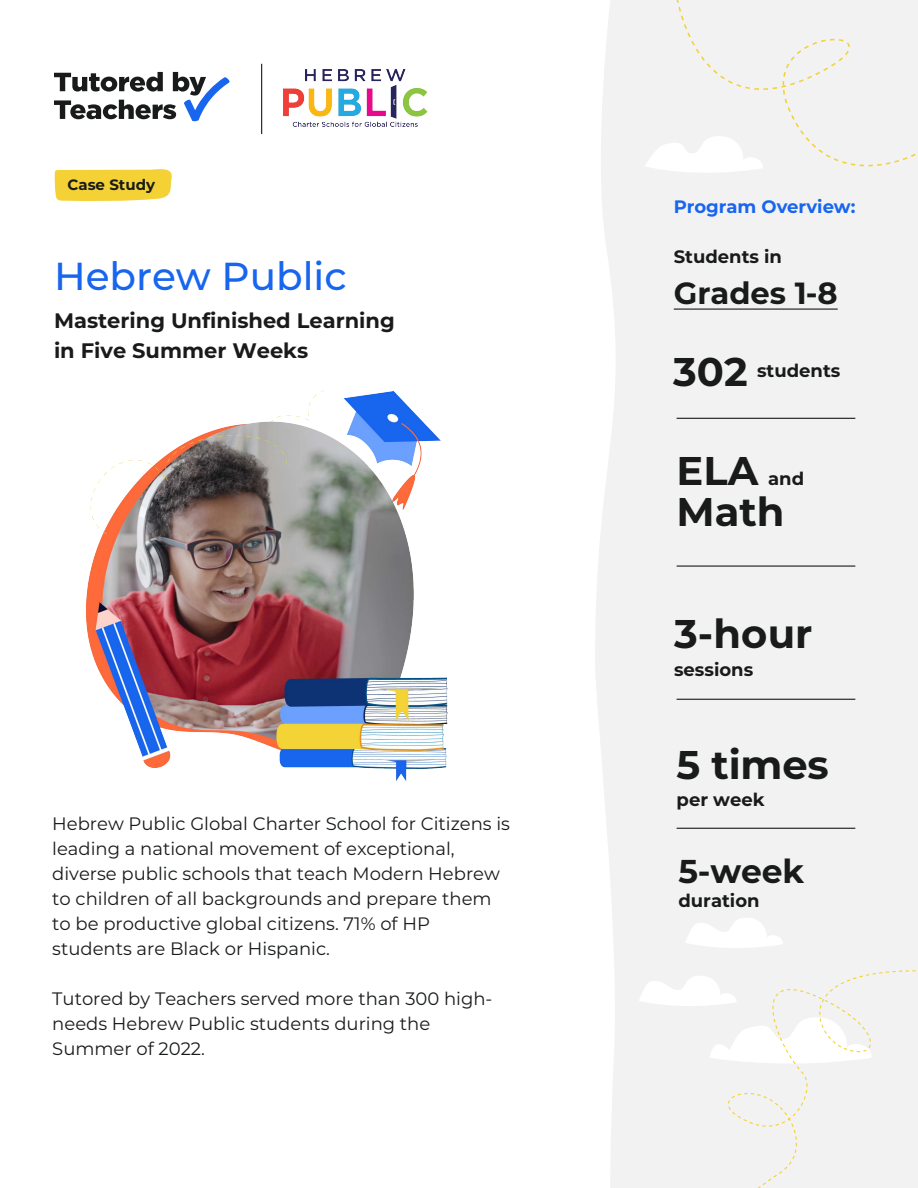
<style>
.page{position:relative;width:918px;height:1188px;background:#fff}
.page>*{position:absolute;margin:0;border:0;box-sizing:border-box;transform-origin:0 0}
.t1{font:700 40.05px/41.7px "Montserrat";color:#191b1b}
.t2{font:500 39px "Montserrat";color:#1865ee}
.t3{font:700 33px "Montserrat";color:#191b1b}
.t4{font:700 30.6px "Montserrat";color:#191b1b}
.t5{font:700 21px/30px "Montserrat";color:#191b1b}
.t6{font:18px/25px "Montserrat";color:#191b1b}
.t7{font:700 18px "Montserrat";color:#191b1b}
.t8{font:700 18px "Montserrat";color:#1865ee}
.t9{font:700 15px "Montserrat";color:#191b1b}
</style>
<div class="page">
<svg style="left:55px;top:169px;width:117px;height:32px;background:#f4d542"></svg>
<div style="left:595px;top:0;width:323px;height:1188px;background:#f2f2f2"></div>
<hr style="left:261px;top:64px;width:1px;height:70px;background:#191b1b">
<hr style="left:677px;top:418px;width:178px;height:1px;background:#191b1b">
<hr style="left:677px;top:566px;width:178px;height:1px;background:#191b1b">
<hr style="left:677px;top:699px;width:178px;height:1px;background:#191b1b">
<hr style="left:674px;top:309px;width:164px;height:1px;background:#191b1b">
<svg style="left:54px;top:72px;width:176px;height:50px"></svg>
<svg style="left:639px;top:974px;width:76px;height:91px"></svg>
<div style="left:645px;top:0;width:273px;height:191px;background:#f2f2f2"></div>
<svg style="left:715px;top:955px;width:202px;height:233px"></svg>
<svg style="left:685px;top:916px;width:99px;height:37px"></svg>
<hr style="left:677px;top:828px;width:178px;height:1px;background:#191b1b">
<img style="left:283px;top:69px;width:145px;height:58px">
<img style="left:86px;top:391px;width:362px;height:390px">
<p class="t9" style="left:68px;top:176px;width:89px">Case Study</p>
<h2 class="t2" style="left:54px;top:254px;width:294px">Hebrew Public</h2>
<p class="t5" style="left:54px;top:305px;width:342px">Mastering Unfinished Learning in Five Summer Weeks</p>
<p class="t6" style="left:52px;top:811px;width:459px">Hebrew Public Global Charter School for Citizens is leading a national movement of exceptional, diverse public schools that teach Modern Hebrew to children of all backgrounds and prepare them to be productive global citizens. 71% of HP students are Black or Hispanic.</p>
<p class="t6" style="left:52px;top:986px;width:442px">Tutored by Teachers served more than 300 high&shy;needs Hebrew Public students during the<br>Summer of 2022.</p>
<p class="t8" style="left:674px;top:196px;width:183px">Program Overview:</p>
<p class="t7" style="left:674px;top:246px;width:110px">Students in</p>
<h3 class="t4" style="left:674px;top:275px;width:165px">Grades 1-8</h3>
<h1 class="t1" style="left:673px;top:352px;width:76px">302</h1>
<p class="t7" style="left:757px;top:360px;width:85px">students</p>
<h1 class="t1" style="left:677px;top:450px;width:109px">ELA<br>Math</h1>
<p class="t7" style="left:768px;top:468px;width:38px">and</p>
<h1 class="t1" style="left:674px;top:614px;width:140px">3-hour</h1>
<p class="t7" style="left:674px;top:659px;width:81px">sessions</p>
<h1 class="t1" style="left:677px;top:744px;width:154px">5 times</h1>
<p class="t7" style="left:677px;top:789px;width:90px">per week</p>
<h3 class="t3" style="left:678px;top:852px;width:127px">5-week</h3>
<p class="t7" style="left:678px;top:891px;width:83px">duration</p>
</div>
